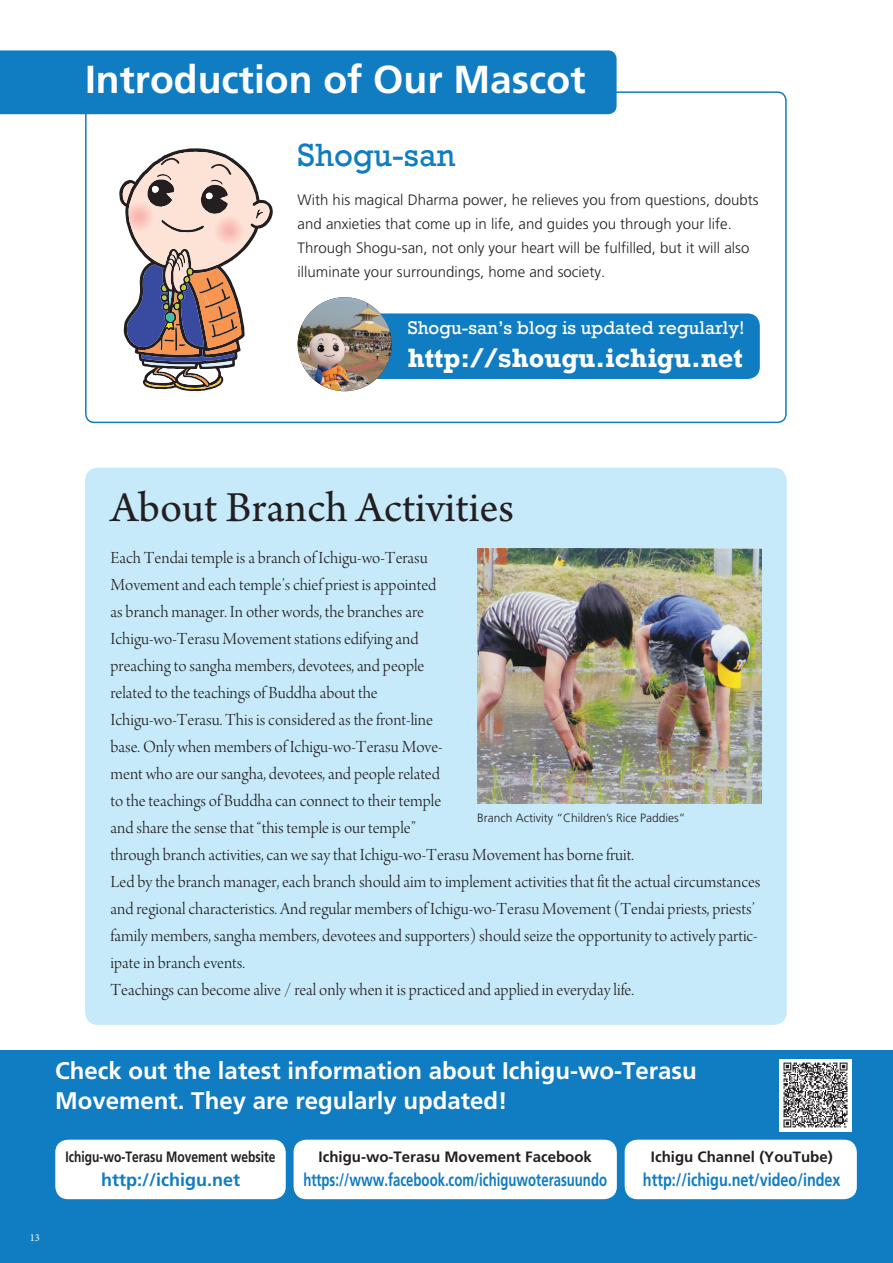
<style>
.page{position:relative;width:893px;height:1263px;background:#fff}
.page>*{position:absolute;margin:0;border:0;box-sizing:border-box;transform-origin:0 0}
.t1{font:45px "Arno Pro";color:#231f20}
.t2{font:700 39px "Frutiger LT Std";color:#fff}
.t3{font:33px "Rockwell";color:#107cc2}
.t4{font:700 27.3px "Rockwell";color:#fff}
.t5{font:700 24px/30px "Frutiger LT Std";color:#fff}
.t6{font:18.9px "Rockwell";color:#fff}
.t7{font:18px/27px "Arno Pro Light Display";color:#231f20}
.t8{font:700 18px "Frutiger LT Std";color:#107cc2;scale:.73 1}
.t9{font:700 18px "Frutiger LT Std";color:#107cc2;scale:.8 1}
.t10{font:700 18px "Frutiger LT Std";color:#107cc2}
.t11{font:300 15px/24px "Frutiger LT Std";color:#231f20}
.t12{font:700 15px "Frutiger LT Std";color:#231f20}
.t13{font:700 15px "Frutiger LT Std";color:#231f20;scale:.8 1}
.t14{font:300 12px "Frutiger LT Std";color:#231f20}
.t15{font:10.5px "Minion Pro";color:#fff}
</style>
<div class="page">
<div style="left:0;top:1050px;width:893px;height:213px;background:#107cc2"></div>
<div style="left:85px;top:468px;width:702px;height:557px;background:#c6eafa;border-radius:13px"></div>
<svg style="left:119px;top:148px;width:154px;height:243px"></svg>
<img style="left:478px;top:549px;width:283px;height:255px">
<img style="left:779px;top:1059px;width:72px;height:72px">
<div style="left:0;top:50px;width:617px;height:64px;background:#107cc2"></div>
<div style="left:350px;top:313px;width:410px;height:66px;background:#107cc2;border-radius:12px"></div>
<img style="left:298px;top:297px;width:94px;height:94px;border-radius:50%">
<div style="left:55px;top:1140px;width:231px;height:59px;background:#fff;border-radius:13px"></div>
<div style="left:294px;top:1140px;width:323px;height:59px;background:#fff;border-radius:13px"></div>
<div style="left:625px;top:1140px;width:232px;height:59px;background:#fff;border-radius:13px"></div>
<p class="t2" style="left:85px;top:64px;width:502px">Introduction of Our Mascot</p>
<p class="t3" style="left:298px;top:135px;width:159px">Shogu-san</p>
<p class="t11" style="left:298px;top:188px;width:462px">With his magical Dharma power, he relieves you from questions, doubts and anxieties that come up in life, and guides you through your life.<br>Through Shogu-san, not only your heart will be fulfilled, but it will also illuminate your surroundings, home and society.</p>
<p class="t6" style="left:408px;top:316px;width:338px">Shogu-san’s blog is updated regularly!</p>
<p class="t4" style="left:408px;top:341px;width:337px">http://shougu.ichigu.net</p>
<p class="t1" style="left:111px;top:490px;width:405px">About Branch Activities</p>
<p class="t7" style="left:111px;top:546px;width:651px">Each Tendai temple is a branch of Ichigu-wo-Terasu<br>Movement and each temple’s chief priest is appointed<br>as branch manager. In other words, the branches are<br>Ichigu-wo-Terasu Movement stations edifying and<br>preaching to sangha members, devotees, and people<br>related to the teachings of Buddha about the<br>Ichigu-wo-Terasu. This is considered as the front-line<br>base. Only when members of Ichigu-wo-Terasu Move-<br>ment who are our sangha, devotees, and people related<br>to the teachings of Buddha can connect to their temple<br>and share the sense that “this temple is our temple”<br>through branch activities, can we say that Ichigu-wo-Terasu Movement has borne fruit.<br>Led by the branch manager, each branch should aim to implement activities that fit the actual circumstances and regional characteristics. And regular members of Ichigu-wo-Terasu Movement (Tendai priests, priests’ family members, sangha members, devotees and supporters) should seize the opportunity to actively partic&shy;ipate in branch events.<br>Teachings can become alive / real only when it is practiced and applied in everyday life.</p>
<p class="t14" style="left:477px;top:813px;width:210px">Branch Activity “Children’s Rice Paddies”</p>
<p class="t5" style="left:55px;top:1057px;width:643px">Check out the latest information about Ichigu-wo-Terasu<br>Movement. They are regularly updated!</p>
<p class="t13" style="left:65px;top:1151px;width:264px">Ichigu-wo-Terasu Movement website</p>
<p class="t10" style="left:101px;top:1172px;width:141px">http://ichigu.net</p>
<p class="t12" style="left:651px;top:1151px;width:183px">Ichigu Channel (YouTube)</p>
<p class="t9" style="left:643px;top:1172px;width:249px">http://ichigu.net/video/index</p>
<p class="t12" style="left:318px;top:1151px;width:275px">Ichigu-wo-Terasu Movement Facebook</p>
<p class="t8" style="left:303px;top:1172px;width:418px">https://www.facebook.com/ichiguwoterasuundo</p>
<p class="t15" style="left:30px;top:1231px;width:12px">13</p>
</div>
